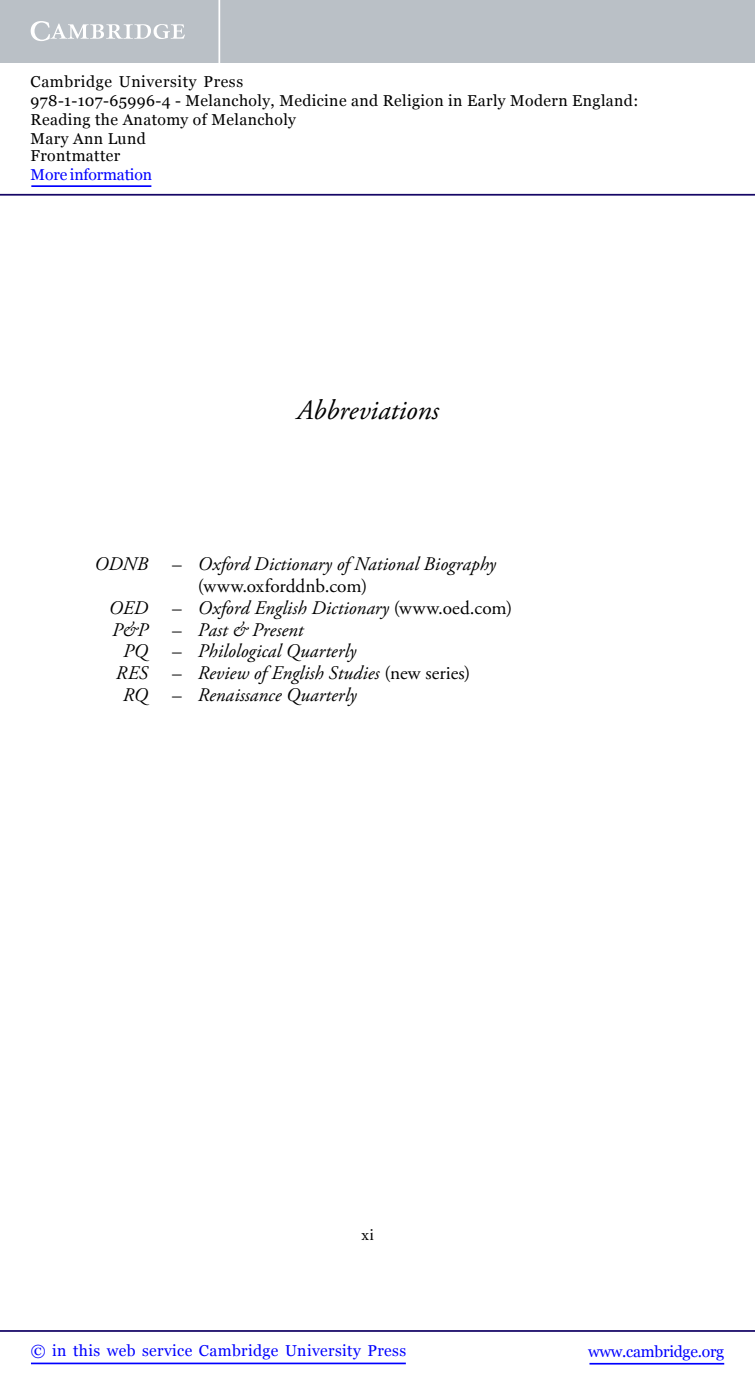
<style>
.page{position:relative;width:755px;height:1390px;background:#fff}
.page>*{position:absolute;margin:0;border:0;box-sizing:border-box;transform-origin:0 0}
.t1{font:italic 28px "Adobe Garamond Pro";color:#000}
.t2{font:italic 19.25px "Adobe Garamond Pro";letter-spacing:.005em;color:#000}
.t3{font:19.25px "Adobe Garamond Pro";letter-spacing:-.005em;color:#000}
.t4{font:17.5px "Adobe Garamond Pro";color:#000}
.t5{font:15.75px/18.6px "Georgia";letter-spacing:.025em;color:#000}
.t6{font:15.75px "Georgia";letter-spacing:.025em;color:#00f}
.t7{font:15.75px "Georgia";letter-spacing:-.015em;color:#00f}
.t8{font:15.75px "Georgia";letter-spacing:-.01em;color:#00f}
.s1{font-style:normal}
</style>
<div class="page">
<hr style="left:589px;top:1363px;width:134px;height:1px;background:#00f">
<hr style="left:0;top:1330px;width:754px;height:2px;background:#150666">
<hr style="left:31px;top:1362px;width:374px;height:2px;background:#00f">
<div style="left:0;top:0;width:754px;height:63px;background:#bac0c6"></div>
<svg style="left:31px;top:21px;width:154px;height:20px"></svg>
<hr style="left:218px;top:0;width:2px;height:63px;background:#fff">
<hr style="left:0;top:194px;width:754px;height:2px;background:#150666">
<hr style="left:31px;top:185px;width:120px;height:2px;background:#00f">
<p class="t5" style="left:31px;top:72px;width:608px">Cambridge University Press<br>978-1-107-65996-4 - Melancholy, Medicine and Religion in Early Modern England:<br>Reading the Anatomy of Melancholy<br>Mary Ann Lund<br>Frontmatter</p>
<p class="t8" style="left:31px;top:166px;width:123px">More information</p>
<h1 class="t1" style="left:296px;top:398px;width:143px">Abbreviations</h1>
<p class="t2" style="left:94px;top:556px;width:402px">ODNB <span class="s1">–</span> Oxford Dictionary of National Biography</p>
<p class="t3" style="left:198px;top:578px;width:171px">( www.oxforddnb.com )</p>
<p class="t2" style="left:109px;top:600px;width:404px">OED <span class="s1">–</span> Oxford English Dictionary <span class="s1">( www.oed.com )</span></p>
<p class="t2" style="left:112px;top:622px;width:193px">P&amp;P <span class="s1">–</span> Past &amp; Present</p>
<p class="t2" style="left:123px;top:644px;width:26px">PQ</p>
<p class="t2" style="left:172px;top:644px;width:185px"><span class="s1">–</span> Philological Quarterly</p>
<p class="t2" style="left:116px;top:665px;width:355px">RES <span class="s1">–</span> Review of English Studies <span class="s1">(new series)</span></p>
<p class="t2" style="left:123px;top:687px;width:27px">RQ</p>
<p class="t2" style="left:172px;top:687px;width:186px"><span class="s1">–</span> Renaissance Quarterly</p>
<p class="t4" style="left:361px;top:1227px;width:14px">xi</p>
<p class="t6" style="left:31px;top:1342px;width:376px">© in this web service Cambridge University Press</p>
<p class="t7" style="left:587px;top:1342px;width:137px">www.cambridge.org</p>
</div>
